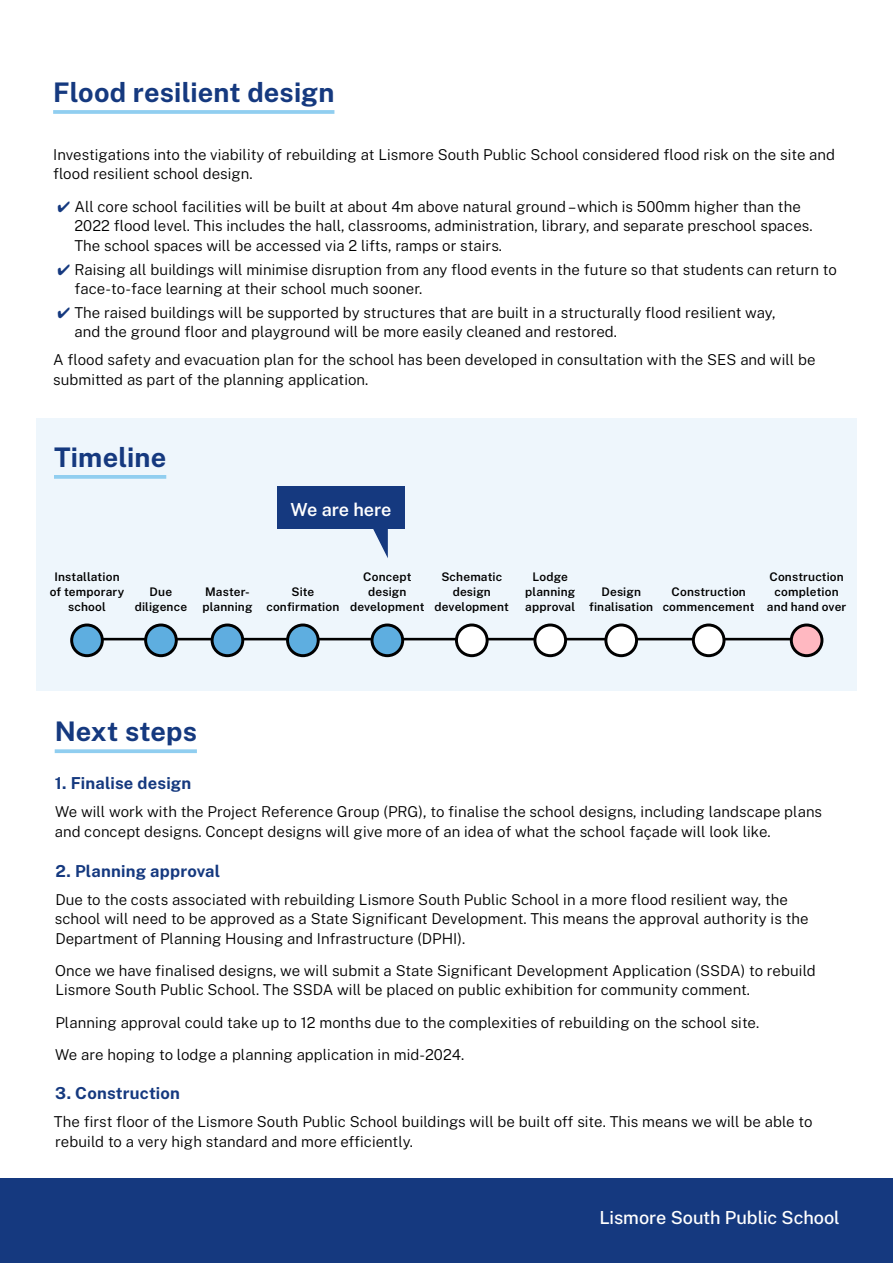
<style>
.page{position:relative;width:893px;height:1263px;background:#fff}
.page>*{position:absolute;margin:0;border:0;box-sizing:border-box;transform-origin:0 0}
.t1{font:700 27px "Public Sans";letter-spacing:.005em;color:#15397f}
.t2{font:500 18px "Public Sans";color:#fff}
.t3{font:600 18px "Public Sans";letter-spacing:-.005em;color:#fff}
.t4{font:700 16.5px "Public Sans";letter-spacing:.01em;color:#15397f}
.t5{font:300 15px/19.5px "Public Sans";letter-spacing:.005em;color:#000}
.t6{font:600 11.85px/14.9px "Public Sans";letter-spacing:.015em;color:#000;text-align:center}
.s1{color:#15397f}
</style>
<div class="page">
<svg style="left:55px;top:749px;width:142px;height:4px"></svg>
<div style="left:36px;top:419px;width:821px;height:272px;background:#eef6fc"></div>
<svg style="left:54px;top:475px;width:112px;height:4px"></svg>
<hr style="left:87px;top:638px;width:722px;height:2px;background:#000">
<div style="left:72px;top:625px;width:30px;height:31px;background:#5eaee0;border-radius:50%"></div>
<div style="left:70px;top:623px;width:34px;height:34px;border:3px solid #000;border-radius:50%"></div>
<div style="left:146px;top:625px;width:30px;height:31px;background:#5eaee0;border-radius:50%"></div>
<div style="left:144px;top:623px;width:34px;height:34px;border:3px solid #000;border-radius:50%"></div>
<div style="left:288px;top:625px;width:30px;height:31px;background:#5eaee0;border-radius:50%"></div>
<div style="left:286px;top:623px;width:34px;height:34px;border:3px solid #000;border-radius:50%"></div>
<div style="left:535px;top:625px;width:31px;height:31px;background:#fff;border-radius:50%"></div>
<div style="left:533px;top:623px;width:34px;height:34px;border:3px solid #000;border-radius:50%"></div>
<div style="left:606px;top:625px;width:31px;height:31px;background:#fff;border-radius:50%"></div>
<div style="left:604px;top:623px;width:34px;height:34px;border:3px solid #000;border-radius:50%"></div>
<div style="left:693px;top:625px;width:31px;height:31px;background:#fff;border-radius:50%"></div>
<div style="left:692px;top:623px;width:33px;height:34px;border:3px solid #000;border-radius:50%"></div>
<div style="left:791px;top:625px;width:31px;height:31px;background:#ffb8c1;border-radius:50%"></div>
<div style="left:790px;top:623px;width:33px;height:34px;border:3px solid #000;border-radius:50%"></div>
<div style="left:372px;top:625px;width:31px;height:31px;background:#5eaee0;border-radius:50%"></div>
<div style="left:370px;top:623px;width:34px;height:34px;border:3px solid #000;border-radius:50%"></div>
<div style="left:456px;top:625px;width:31px;height:31px;background:#fff;border-radius:50%"></div>
<div style="left:455px;top:623px;width:34px;height:34px;border:3px solid #000;border-radius:50%"></div>
<div style="left:212px;top:625px;width:31px;height:31px;background:#5fade0;border-radius:50%"></div>
<div style="left:211px;top:623px;width:33px;height:34px;border:3px solid #000;border-radius:50%"></div>
<div style="left:277px;top:486px;width:128px;height:42px;background:#15397f"></div>
<svg style="left:371px;top:528px;width:17px;height:30px"></svg>
<hr style="left:53px;top:110px;width:281px;height:4px;background:#9ad2f1">
<div style="left:0;top:1178px;width:893px;height:85px;background:#15397f"></div>
<h1 class="t1" style="left:53px;top:75px;width:283px">Flood resilient design</h1>
<p class="t5" style="left:53px;top:144px;width:783px">Investigations into the viability of rebuilding at Lismore South Public School considered flood risk on the site and flood resilient school design.</p>
<p class="t5" style="left:74px;top:196px;width:740px;text-indent:-17px"><span class="s1">✔</span> All core school facilities will be built at about 4m above natural ground – which is 500mm higher than the<br>2022 flood level. This includes the hall, classrooms, administration, library, and separate preschool spaces.<br>The school spaces will be accessed via 2 lifts, ramps or stairs.</p>
<p class="t5" style="left:74px;top:259px;width:764px;text-indent:-17px"><span class="s1">✔</span> Raising all buildings will minimise disruption from any flood events in the future so that students can return to face-to-face learning at their school much sooner.</p>
<p class="t5" style="left:74px;top:302px;width:703px;text-indent:-17px"><span class="s1">✔</span> The raised buildings will be supported by structures that are built in a structurally flood resilient way, and the ground floor and playground will be more easily cleaned and restored.</p>
<p class="t5" style="left:53px;top:350px;width:764px">A flood safety and evacuation plan for the school has been developed in consultation with the SES and will be submitted as part of the planning application.</p>
<h1 class="t1" style="left:54px;top:439px;width:114px">Timeline</h1>
<p class="t3" style="left:291px;top:497px;width:102px">We are here</p>
<p class="t6" style="left:50px;top:569px;width:76px">Installation of temporary school</p>
<p class="t6" style="left:135px;top:584px;width:54px">Due diligence</p>
<p class="t6" style="left:266px;top:584px;width:74px">Site confirmation</p>
<p class="t6" style="left:202px;top:584px;width:52px;text-align:left">Master&shy;planning</p>
<p class="t6" style="left:350px;top:569px;width:76px">Concept design development</p>
<p class="t6" style="left:434px;top:569px;width:76px">Schematic design development</p>
<p class="t6" style="left:525px;top:569px;width:52px">Lodge planning approval</p>
<p class="t6" style="left:589px;top:584px;width:66px">Design finalisation</p>
<p class="t6" style="left:663px;top:584px;width:93px">Construction commencement</p>
<p class="t6" style="left:767px;top:569px;width:81px">Construction completion and hand over</p>
<h1 class="t1" style="left:55px;top:714px;width:144px">Next steps</h1>
<p class="t4" style="left:55px;top:772px;width:138px">1. Finalise design</p>
<p class="t5" style="left:55px;top:802px;width:769px">We will work with the Project Reference Group (PRG), to finalise the school designs, including landscape plans and concept designs. Concept designs will give more of an idea of what the school façade will look like.</p>
<p class="t4" style="left:55px;top:859px;width:166px">2. Planning approval</p>
<p class="t5" style="left:55px;top:889px;width:755px">Due to the costs associated with rebuilding Lismore South Public School in a more flood resilient way, the school will need to be approved as a State Significant Development. This means the approval authority is the<br>Department of Planning Housing and Infrastructure (DPHI).</p>
<p class="t5" style="left:55px;top:960px;width:762px">Once we have finalised designs, we will submit a State Significant Development Application (SSDA) to rebuild<br>Lismore South Public School. The SSDA will be placed on public exhibition for community comment.</p>
<p class="t5" style="left:55px;top:1005px;width:706px;line-height:32.2px">Planning approval could take up to 12 months due to the complexities of rebuilding on the school site.<br>We are hoping to lodge a planning application in mid-2024.</p>
<p class="t4" style="left:55px;top:1082px;width:126px">3. Construction</p>
<p class="t5" style="left:54px;top:1112px;width:760px">The first floor of the Lismore South Public School buildings will be built off site. This means we will be able to rebuild to a very high standard and more efficiently.</p>
<p class="t2" style="left:599px;top:1205px;width:242px">Lismore South Public School</p>
</div>
